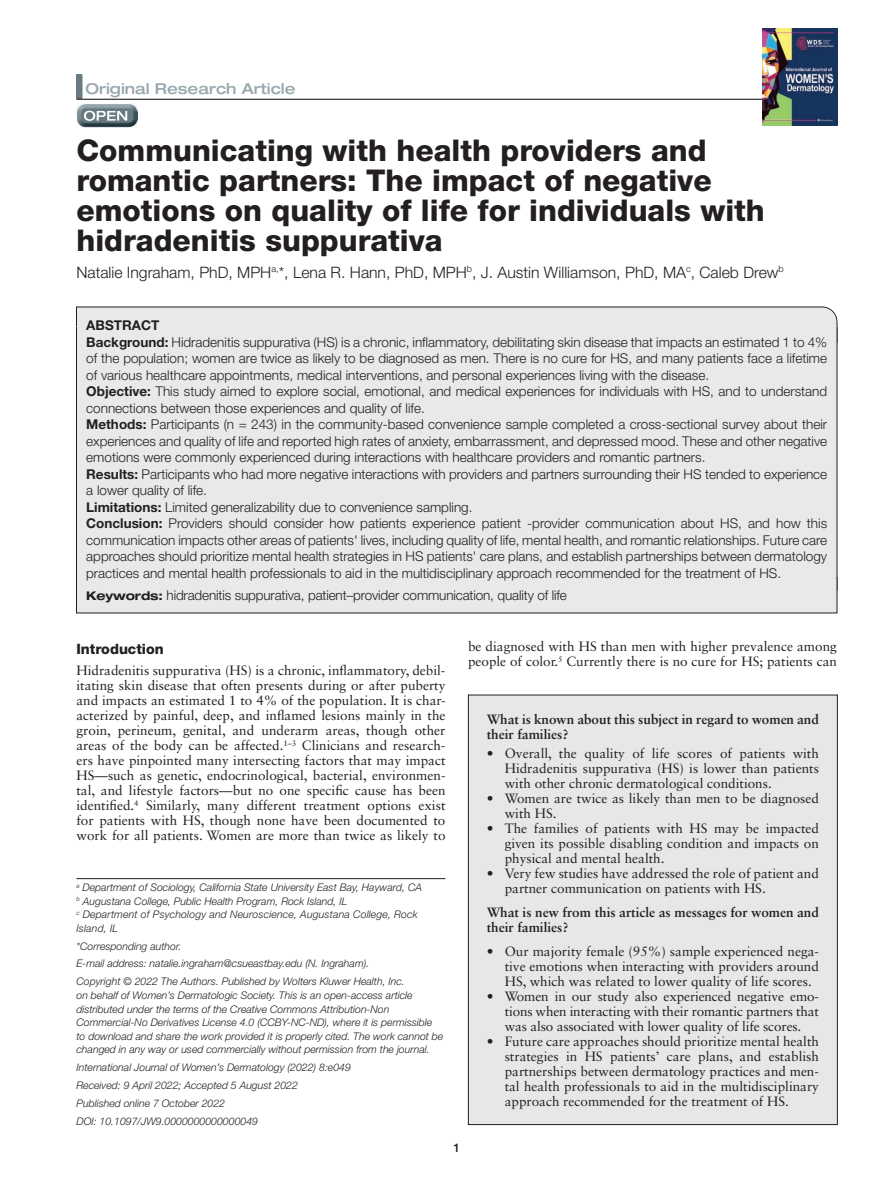
<style>
.page{position:relative;width:891px;height:1188px;background:#fff}
.page>*{position:absolute;margin:0;border:0;box-sizing:border-box;transform-origin:0 0}
.t1{font:800 30px/30px "Helvetica Neue LT Std";color:#231f20}
.t2{font:300 15.75px "Helvetica Neue LT Std";color:#231f20}
.t3{font:500 expanded 15px "Helvetica Neue LT Std";color:#98a8ae}
.t4{font:800 14.25px "Helvetica Neue LT Std";color:#231f20}
.t5{font:13.5px/15px "Sabon LT Std";color:#231f20;text-align:justify}
.t6{font:300 13.5px/16.5px "Helvetica Neue LT Std";color:#231f20}
.t7{font:700 13.5px/15px "Sabon LT Std";color:#231f20}
.t8{font:500 12px "Helvetica Neue LT Std";color:#231f20}
.t9{font:italic 300 10.5px/13.5px "Helvetica Neue LT Std";color:#231f20}
.s1{font-weight:700}
.s2{font-weight:700;font-stretch:expanded;font-size:12px}
</style>
<div class="page">
<div style="left:76px;top:74px;width:6px;height:25px;background:#677981"></div>
<hr style="left:76px;top:99px;width:761px;height:1px;background:#231f20">
<img style="left:76px;top:104px;width:61px;height:24px">
<svg style="left:84px;top:111px;width:43px;height:10px"></svg>
<img style="left:763px;top:28px;width:75px;height:97px">
<svg style="left:76px;top:306px;width:762px;height:20px;background:#dedede"></svg>
<div style="left:76px;top:326px;width:761px;height:266px;background:#e9e9e9"></div>
<hr style="left:76px;top:326px;width:1px;height:264px;background:#231f20">
<hr style="left:837px;top:326px;width:1px;height:264px;background:#231f20">
<div style="left:78px;top:592px;width:757px;height:19px;background:#e9e9e9"></div>
<hr style="left:76px;top:878px;width:370px;height:1px;background:#231f20">
<div style="left:468px;top:695px;width:369px;height:430px;background:#e6e7e9"></div>
<div style="left:468px;top:695px;width:370px;height:430px;border:1px solid #231f20"></div>
<p class="t3" style="left:86px;top:80px;width:212px">Original Research Article</p>
<h1 class="t1" style="left:76px;top:135px;width:690px">Communicating with health providers and romantic partners: The impact of negative emotions on quality of life for individuals with hidradenitis suppurativa</h1>
<p class="t2" style="left:76px;top:262px;width:709px">Natalie Ingraham, PhD, MPH<sup>a,</sup>*, Lena R. Hann, PhD, MPH<sup>b</sup>, J. Austin Williamson, PhD, MA<sup>c</sup>, Caleb Drew<sup>b</sup></p>
<p class="t6" style="left:86px;top:317px;width:743px"><span class="s1">ABSTRACT<br>Background:</span> Hidradenitis suppurativa (HS) is a chronic, inflammatory, debilitating skin disease that impacts an estimated 1 to 4% of the population; women are twice as likely to be diagnosed as men. There is no cure for HS, and many patients face a lifetime of various healthcare appointments, medical interventions, and personal experiences living with the disease.<br><span class="s1">Objective:</span> This study aimed to explore social, emotional, and medical experiences for individuals with HS, and to understand connections between those experiences and quality of life.<br><span class="s1">Methods:</span> Participants (n = 243) in the community-based convenience sample completed a cross-sectional survey about their experiences and quality of life and reported high rates of anxiety, embarrassment, and depressed mood. These and other negative emotions were commonly experienced during interactions with healthcare providers and romantic partners.<br><span class="s1">Results:</span> Participants who had more negative interactions with providers and partners surrounding their HS tended to experience a lower quality of life.<br><span class="s1">Limitations:</span> Limited generalizability due to convenience sampling.<br><span class="s1">Conclusion:</span> Providers should consider how patients experience patient -provider communication about HS, and how this communication impacts other areas of patients' lives, including quality of life, mental health, and romantic relationships. Future care approaches should prioritize mental health strategies in HS patients' care plans, and establish partnerships between dermatology practices and mental health professionals to aid in the multidisciplinary approach recommended for the treatment of HS.</p>
<p class="t6" style="left:86px;top:587px;width:482px"><span class="s2">Keywords:</span> hidradenitis suppurativa, patient–provider communication, quality of life</p>
<p class="t4" style="left:76px;top:641px;width:89px">Introduction</p>
<p class="t5" style="left:76px;top:663px;width:371px">Hidradenitis suppurativa (HS) is a chronic, inflammatory, debil&shy;itating skin disease that often presents during or after puberty and impacts an estimated 1 to 4% of the population. It is char&shy;acterized by painful, deep, and inflamed lesions mainly in the groin, perineum, genital, and underarm areas, though other areas of the body can be affected.<sup>1–3</sup> Clinicians and research&shy;ers have pinpointed many intersecting factors that may impact HS—such as genetic, endocrinological, bacterial, environmen&shy;tal, and lifestyle factors—but no one specific cause has been identified.<sup>4</sup> Similarly, many different treatment options exist for patients with HS, though none have been documented to work for all patients. Women are more than twice as likely to</p>
<p class="t9" style="left:76px;top:880px;width:347px"><sup>a</sup> Department of Sociology, California State University East Bay, Hayward, CA <sup>b</sup> Augustana College, Public Health Program, Rock Island, IL<br><sup>c</sup> Department of Psychology and Neuroscience, Augustana College, Rock Island, IL</p>
<p class="t9" style="left:77px;top:937px;width:330px;line-height:18px">*Corresponding author.<br>E-mail address: natalie.ingraham@csueastbay.edu (N. Ingraham).<br>Copyright © 2022 The Authors. Published by Wolters Kluwer Health, Inc.</p>
<p class="t9" style="left:77px;top:988px;width:368px">on behalf of Women’s Dermatologic Society. This is an open-access article distributed under the terms of the Creative Commons Attribution-Non Commercial-No Derivatives License 4.0 (CCBY-NC-ND), where it is permissible to download and share the work provided it is properly cited. The work cannot be changed in any way or used commercially without permission from the journal.</p>
<p class="t9" style="left:77px;top:1058px;width:276px;line-height:18px">International Journal of Women’s Dermatology (2022) 8:e049<br>Received: 9 April 2022; Accepted 5 August 2022<br>Published online 7 October 2022<br>DOI: 10.1097/JW9.0000000000000049</p>
<p class="t8" style="left:453px;top:1140px;width:8px">1</p>
<p class="t5" style="left:468px;top:639px;width:370px">be diagnosed with HS than men with higher prevalence among people of color.<sup>5</sup> Currently there is no cure for HS; patients can</p>
<p class="t7" style="left:487px;top:711px;width:334px">What is known about this subject in regard to women and their families?</p>
<p class="t5" style="left:505px;top:746px;width:316px;text-indent:-18px">• Overall, the quality of life scores of patients with Hidradenitis suppurativa (HS) is lower than patients with other chronic dermatological conditions.</p>
<p class="t5" style="left:505px;top:791px;width:316px;text-indent:-18px">• Women are twice as likely than men to be diagnosed with HS.</p>
<p class="t5" style="left:505px;top:821px;width:316px;text-indent:-18px">• The families of patients with HS may be impacted given its possible disabling condition and impacts on physical and mental health.</p>
<p class="t5" style="left:505px;top:866px;width:316px;text-indent:-18px">• Very few studies have addressed the role of patient and partner communication on patients with HS.</p>
<p class="t7" style="left:487px;top:905px;width:334px">What is new from this article as messages for women and their families?</p>
<p class="t5" style="left:505px;top:944px;width:316px;text-indent:-18px">• Our majority female (95%) sample experienced nega&shy;tive emotions when interacting with providers around HS, which was related to lower quality of life scores.</p>
<p class="t5" style="left:505px;top:989px;width:316px;text-indent:-18px">• Women in our study also experienced negative emo&shy;tions when interacting with their romantic partners that was also associated with lower quality of life scores.</p>
<p class="t5" style="left:505px;top:1034px;width:316px;text-indent:-18px">• Future care approaches should prioritize mental health strategies in HS patients’ care plans, and establish partnerships between dermatology practices and men&shy;tal health professionals to aid in the multidisciplinary approach recommended for the treatment of HS.</p>
</div>
